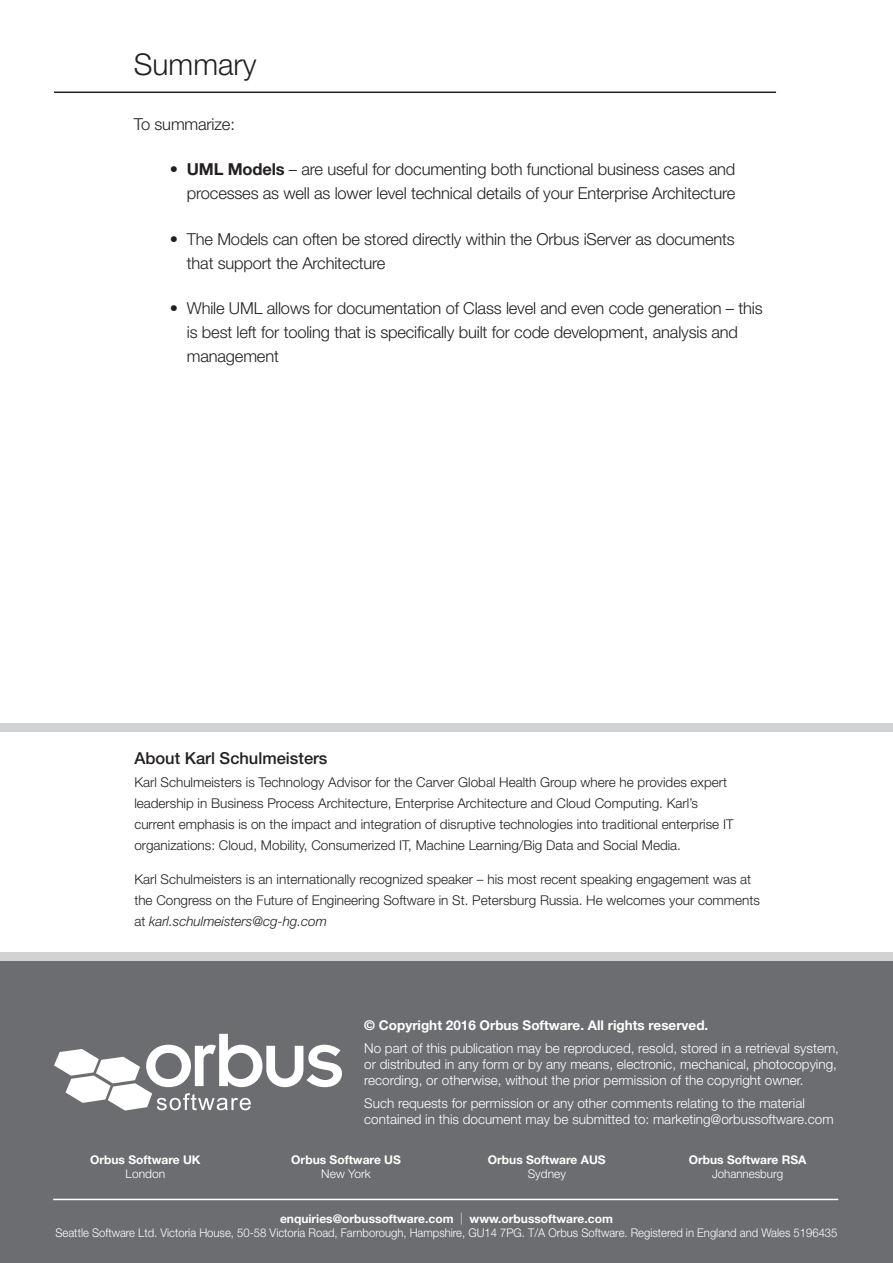
<style>
.page{position:relative;width:893px;height:1263px;background:#fff}
.page>*{position:absolute;margin:0;border:0;box-sizing:border-box;transform-origin:0 0}
.t1{font:300 30px "Helvetica Neue LT Std";color:#231f20}
.t2{font:300 16.5px/24px "Helvetica Neue LT Std";letter-spacing:-.01em;color:#231f20}
.t3{font:500 16.5px "Helvetica Neue LT Std";color:#231f20}
.t4{font:300 13.5px/21px "Helvetica Neue LT Std";color:#231f20}
.t5{font:300 13.5px/16.2px "Helvetica Neue LT Std";color:#fff}
.t6{font:700 13.5px "Helvetica Neue LT Std";color:#fff}
.t7{font:700 12px/14.4px "Helvetica Neue LT Std";color:#fff;text-align:center}
.t8{font:300 12px "Helvetica Neue LT Std";color:#fff;scale:.94 1}
.s1{font-weight:700}
.s2{font-style:italic}
.s3{font-weight:300}
.s4{font-weight:100}
</style>
<div class="page">
<div style="left:0;top:956px;width:893px;height:307px;background:#6c6d70"></div>
<hr style="left:53px;top:1199px;width:785px;height:1px;background:#fff">
<svg style="left:54px;top:1034px;width:288px;height:76px"></svg>
<div style="left:0;top:952px;width:893px;height:9px;background:#d1d2d4"></div>
<div style="left:0;top:723px;width:893px;height:8px;background:#d1d2d4"></div>
<hr style="left:54px;top:92px;width:722px;height:1px;background:#231f20">
<p class="t1" style="left:134px;top:46px;width:124px">Summary</p>
<p class="t2" style="left:134px;top:112px;width:103px">To summarize:</p>
<p class="t2" style="left:170px;top:157px;width:567px;text-align:right">• <span class="s1">UML Models</span> – are useful for documenting both functional business cases and processes as well as lower level technical details of your Enterprise Architecture</p>
<p class="t2" style="left:187px;top:226px;width:549px;text-indent:-17px">• The Models can often be stored directly within the Orbus iServer as documents that support the Architecture</p>
<p class="t2" style="left:187px;top:296px;width:577px;text-indent:-17px">• While UML allows for documentation of Class level and even code generation – this is best left for tooling that is specifically built for code development, analysis and management</p>
<p class="t3" style="left:134px;top:748px;width:195px">About Karl Schulmeisters</p>
<p class="t4" style="left:134px;top:771px;width:601px">Karl Schulmeisters is Technology Advisor for the Carver Global Health Group where he provides expert leadership in Business Process Architecture, Enterprise Architecture and Cloud Computing. Karl’s current emphasis is on the impact and integration of disruptive technologies into traditional enterprise IT organizations: Cloud, Mobility, Consumerized IT, Machine Learning/Big Data and Social Media.</p>
<p class="t4" style="left:134px;top:868px;width:627px">Karl Schulmeisters is an internationally recognized speaker – his most recent speaking engagement was at the Congress on the Future of Engineering Software in St. Petersburg Russia. He welcomes your comments at <span class="s2">karl.schulmeisters@cg-hg.com</span></p>
<p class="t6" style="left:364px;top:1017px;width:346px">© Copyright 2016 Orbus Software. All rights reserved.</p>
<p class="t5" style="left:364px;top:1039px;width:476px">No part of this publication may be reproduced, resold, stored in a retrieval system, or distributed in any form or by any means, electronic, mechanical, photocopying, recording, or otherwise, without the prior permission of the copyright owner.</p>
<p class="t5" style="left:364px;top:1094px;width:471px">Such requests for permission or any other comments relating to the material contained in this document may be submitted to: marketing@orbussoftware.com</p>
<p class="t7" style="left:90px;top:1152px;width:112px">Orbus Software UK<br><span class="s3">London</span></p>
<p class="t7" style="left:291px;top:1152px;width:111px">Orbus Software US<br><span class="s3">New York</span></p>
<p class="t7" style="left:488px;top:1152px;width:119px">Orbus Software AUS<br><span class="s3">Sydney</span></p>
<p class="t7" style="left:689px;top:1152px;width:119px">Orbus Software RSA<br><span class="s3">Johannesburg</span></p>
<p class="t7" style="left:280px;top:1211px;width:334px">enquiries@orbussoftware.com <span class="s4">|</span> www.orbussoftware.com</p>
<p class="t8" style="left:56px;top:1226px;width:833px">Seattle Software Ltd. Victoria House, 50-58 Victoria Road, Farnborough, Hampshire, GU14 7PG. T/A Orbus Software. Registered in England and Wales 5196435</p>
</div>
